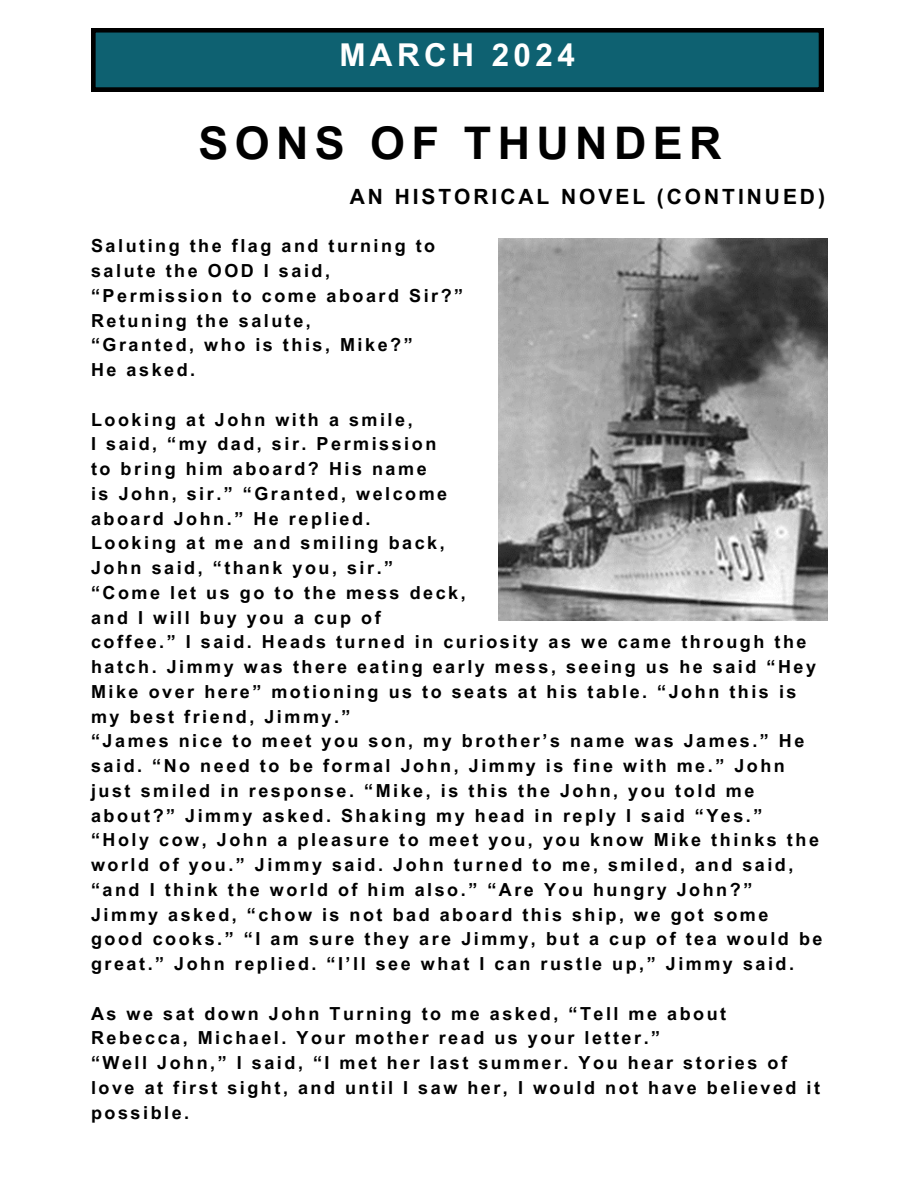
<style>
.page{position:relative;width:918px;height:1188px;background:#fff}
.page>*{position:absolute;margin:0;border:0;box-sizing:border-box;transform-origin:0 0}
.t1{font:700 45px "Arial MT Pro";letter-spacing:.14em;color:#000}
.t2{font:700 31.5px "Arial MT Pro";letter-spacing:.14em;color:#fff}
.t3{font:700 21px "Arial MT Pro";letter-spacing:.14em;color:#000}
.t4{font:700 18px/24.8px "Arial MT Pro";letter-spacing:.14em;color:#000}
</style>
<div class="page">
<img style="left:499px;top:238px;width:328px;height:383px">
<svg style="left:91px;top:28px;width:732px;height:64px"></svg>
<h1 class="t2" style="left:339px;top:43px;width:237px">MARCH 2024</h1>
<h3 class="t1" style="left:199px;top:126px;width:525px">SONS OF THUNDER</h3>
<p class="t3" style="left:350px;top:189px;width:477px">AN HISTORICAL NOVEL (CONTINUED)</p>
<p class="t4" style="left:91px;top:236px;width:346px">Saluting the flag and turning to</p>
<p class="t4" style="left:91px;top:261px;width:240px">salute the OOD I said,</p>
<p class="t4" style="left:91px;top:285px;width:374px">“Permission to come aboard Sir?”</p>
<p class="t4" style="left:91px;top:310px;width:221px">Retuning the salute,</p>
<p class="t4" style="left:91px;top:335px;width:323px">“Granted, who is this, Mike?”</p>
<p class="t4" style="left:91px;top:360px;width:106px">He asked.</p>
<p class="t4" style="left:91px;top:409px;width:323px">Looking at John with a smile,</p>
<p class="t4" style="left:91px;top:434px;width:347px">I said, “my dad, sir. Permission</p>
<p class="t4" style="left:91px;top:459px;width:337px">to bring him aboard? His name</p>
<p class="t4" style="left:91px;top:483px;width:358px">is John, sir.” “Granted, welcome</p>
<p class="t4" style="left:91px;top:508px;width:281px">aboard John.” He replied.</p>
<p class="t4" style="left:91px;top:533px;width:355px">Looking at me and smiling back,</p>
<p class="t4" style="left:91px;top:558px;width:304px">John said, “thank you, sir.”</p>
<p class="t4" style="left:91px;top:582px;width:376px">“Come let us go to the mess deck,</p>
<p class="t4" style="left:91px;top:607px;width:291px">and I will buy you a cup of</p>
<p class="t4" style="left:91px;top:632px;width:727px">coffee.” I said. Heads turned in curiosity as we came through the hatch. Jimmy was there eating early mess, seeing us he said “Hey Mike over here” motioning us to seats at his table. “John this is my best friend, Jimmy.”</p>
<p class="t4" style="left:91px;top:731px;width:733px">“James nice to meet you son, my brother’s name was James.” He said. “No need to be formal John, Jimmy is fine with me.” John just smiled in response. “Mike, is this the John, you told me about?” Jimmy asked. Shaking my head in reply I said “Yes.” “Holy cow, John a pleasure to meet you, you know Mike thinks the world of you.” Jimmy said. John turned to me, smiled, and said, “and I think the world of him also.” “Are You hungry John?” Jimmy asked, “chow is not bad aboard this ship, we got some good cooks.” “I am sure they are Jimmy, but a cup of tea would be great.” John replied. “I’ll see what I can rustle up,” Jimmy said.</p>
<p class="t4" style="left:91px;top:1003px;width:637px">As we sat down John Turning to me asked, “Tell me about<br>Rebecca, Michael. Your mother read us your letter.”</p>
<p class="t4" style="left:91px;top:1053px;width:731px">“Well John,” I said, “I met her last summer. You hear stories of love at first sight, and until I saw her, I would not have believed it possible.</p>
</div>
